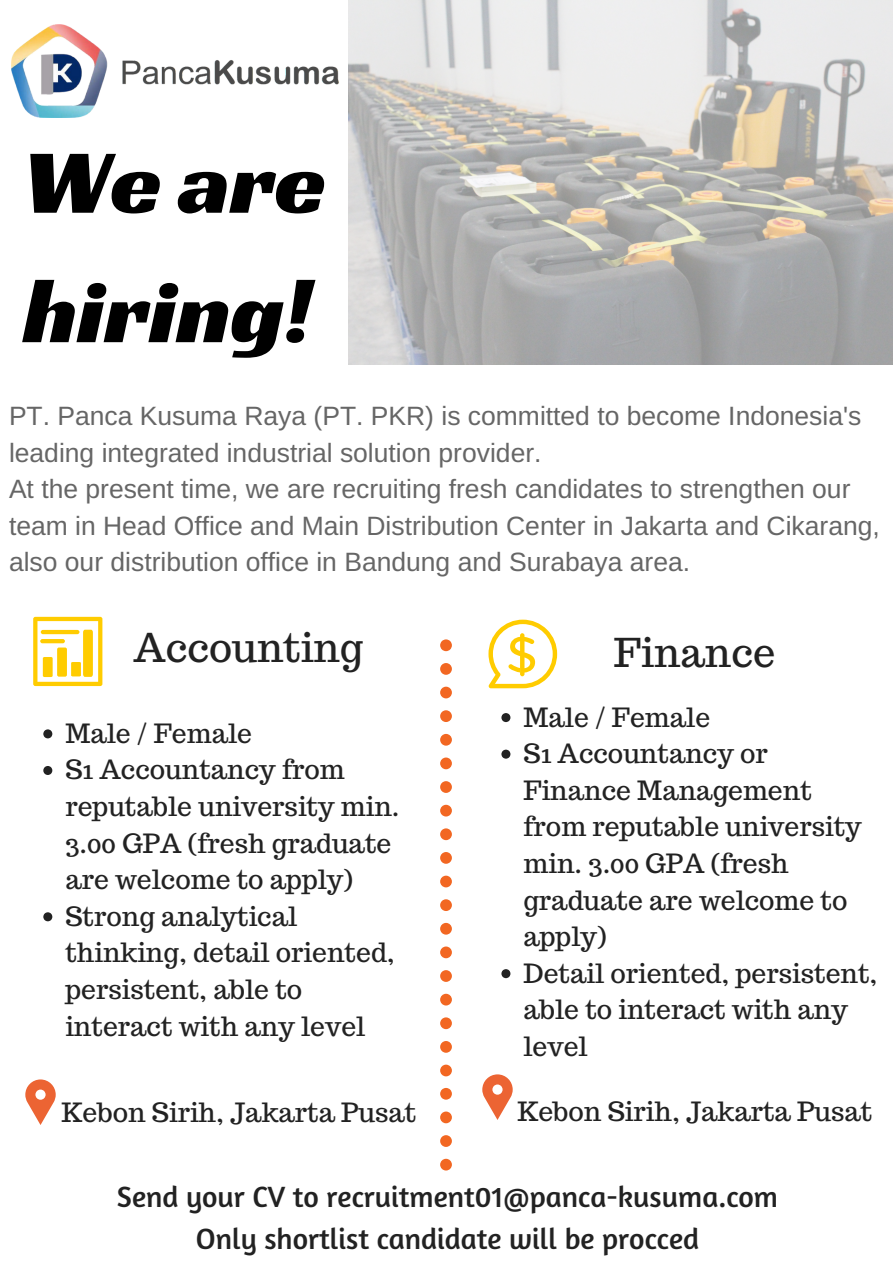
<style>
.page{position:relative;width:893px;height:1263px;background:#fff}
.page>*{position:absolute;margin:0;border:0;box-sizing:border-box;transform-origin:0 0}
.t1{font:92.7px/129.4px "Racing Sans One";color:#000}
.t2{font:39.75px "Trocchi";color:#222}
.t3{font:29.78px/41.6px "Amaranth";color:#222;text-align:center}
.t4{font:26.47px/36.6px "Trocchi";color:#222}
.t5{font:26.47px/36.6px "Arimo";color:#666}
</style>
<div class="page">
<img style="left:349px;top:0;width:544px;height:365px">
<img style="left:12px;top:24px;width:327px;height:93px">
<svg style="left:33px;top:617px;width:69px;height:69px"></svg>
<hr style="left:41px;top:630px;width:38px;height:4px;background:#fc0;border-radius:2px">
<svg style="left:43px;top:729px;width:9px;height:9px"></svg>
<svg style="left:43px;top:766px;width:9px;height:9px"></svg>
<svg style="left:43px;top:912px;width:9px;height:9px"></svg>
<svg style="left:501px;top:713px;width:9px;height:9px"></svg>
<svg style="left:501px;top:750px;width:9px;height:9px"></svg>
<svg style="left:501px;top:969px;width:9px;height:9px"></svg>
<div style="left:440px;top:757px;width:12px;height:12px;background:#f26722;border-radius:50%"></div>
<div style="left:440px;top:781px;width:12px;height:12px;background:#f26722;border-radius:50%"></div>
<div style="left:440px;top:734px;width:12px;height:12px;background:#f26722;border-radius:50%"></div>
<div style="left:440px;top:828px;width:12px;height:12px;background:#f26722;border-radius:50%"></div>
<svg style="left:440px;top:639px;width:12px;height:12px"></svg>
<div style="left:440px;top:852px;width:12px;height:12px;background:#f26722;border-radius:50%"></div>
<div style="left:440px;top:663px;width:12px;height:12px;background:#f26722;border-radius:50%"></div>
<div style="left:440px;top:687px;width:12px;height:11px;background:#f26722;border-radius:50%"></div>
<div style="left:440px;top:710px;width:12px;height:12px;background:#f26722;border-radius:50%"></div>
<div style="left:440px;top:805px;width:12px;height:11px;background:#f26722;border-radius:50%"></div>
<div style="left:440px;top:994px;width:12px;height:11px;background:#f26722;border-radius:50%"></div>
<div style="left:440px;top:1017px;width:12px;height:12px;background:#f26722;border-radius:50%"></div>
<div style="left:440px;top:1041px;width:12px;height:12px;background:#f26722;border-radius:50%"></div>
<div style="left:440px;top:1065px;width:12px;height:11px;background:#f26722;border-radius:50%"></div>
<div style="left:440px;top:970px;width:12px;height:12px;background:#f26722;border-radius:50%"></div>
<div style="left:440px;top:899px;width:12px;height:12px;background:#f26722;border-radius:50%"></div>
<div style="left:440px;top:923px;width:12px;height:12px;background:#f26722;border-radius:50%"></div>
<div style="left:440px;top:876px;width:12px;height:11px;background:#f26722;border-radius:50%"></div>
<div style="left:440px;top:946px;width:12px;height:12px;background:#f26722;border-radius:50%"></div>
<svg style="left:440px;top:1088px;width:12px;height:12px"></svg>
<div style="left:440px;top:1111px;width:12px;height:12px;background:#f26722;border-radius:50%"></div>
<div style="left:440px;top:1135px;width:12px;height:12px;background:#f26722;border-radius:50%"></div>
<div style="left:440px;top:1159px;width:12px;height:11px;background:#f26722;border-radius:50%"></div>
<svg style="left:488px;top:620px;width:69px;height:68px"></svg>
<svg style="left:25px;top:1079px;width:31px;height:46px"></svg>
<svg style="left:482px;top:1074px;width:31px;height:46px"></svg>
<h1 class="t1" style="left:23px;top:116px;width:304px">We are hiring!</h1>
<p class="t5" style="left:9px;top:397px;width:872px">PT. Panca Kusuma Raya (PT. PKR) is committed to become Indonesia's leading integrated industrial solution provider.<br>At the present time, we are recruiting fresh candidates to strengthen our team in Head Office and Main Distribution Center in Jakarta and Cikarang, also our distribution office in Bandung and Surabaya area.</p>
<h2 class="t2" style="left:133px;top:621px;width:231px">Accounting</h2>
<p class="t4" style="left:65px;top:715px;width:336px">Male / Female<br>S1 Accountancy from reputable university min.<br>3.00 GPA (fresh graduate are welcome to apply)<br>Strong analytical thinking, detail oriented, persistent, able to interact with any level</p>
<h2 class="t2" style="left:614px;top:626px;width:163px">Finance</h2>
<p class="t4" style="left:523px;top:698px;width:356px">Male / Female<br>S1 Accountancy or<br>Finance Management from reputable university min. 3.00 GPA (fresh graduate are welcome to apply)<br>Detail oriented, persistent, able to interact with any level</p>
<p class="t4" style="left:62px;top:1094px;width:356px">Kebon Sirih, Jakarta Pusat</p>
<p class="t4" style="left:517px;top:1092px;width:356px">Kebon Sirih, Jakarta Pusat</p>
<p class="t3" style="left:117px;top:1175px;width:663px">Send your CV to recruitment01@panca-kusuma.com<br>Only shortlist candidate will be procced</p>
</div>
